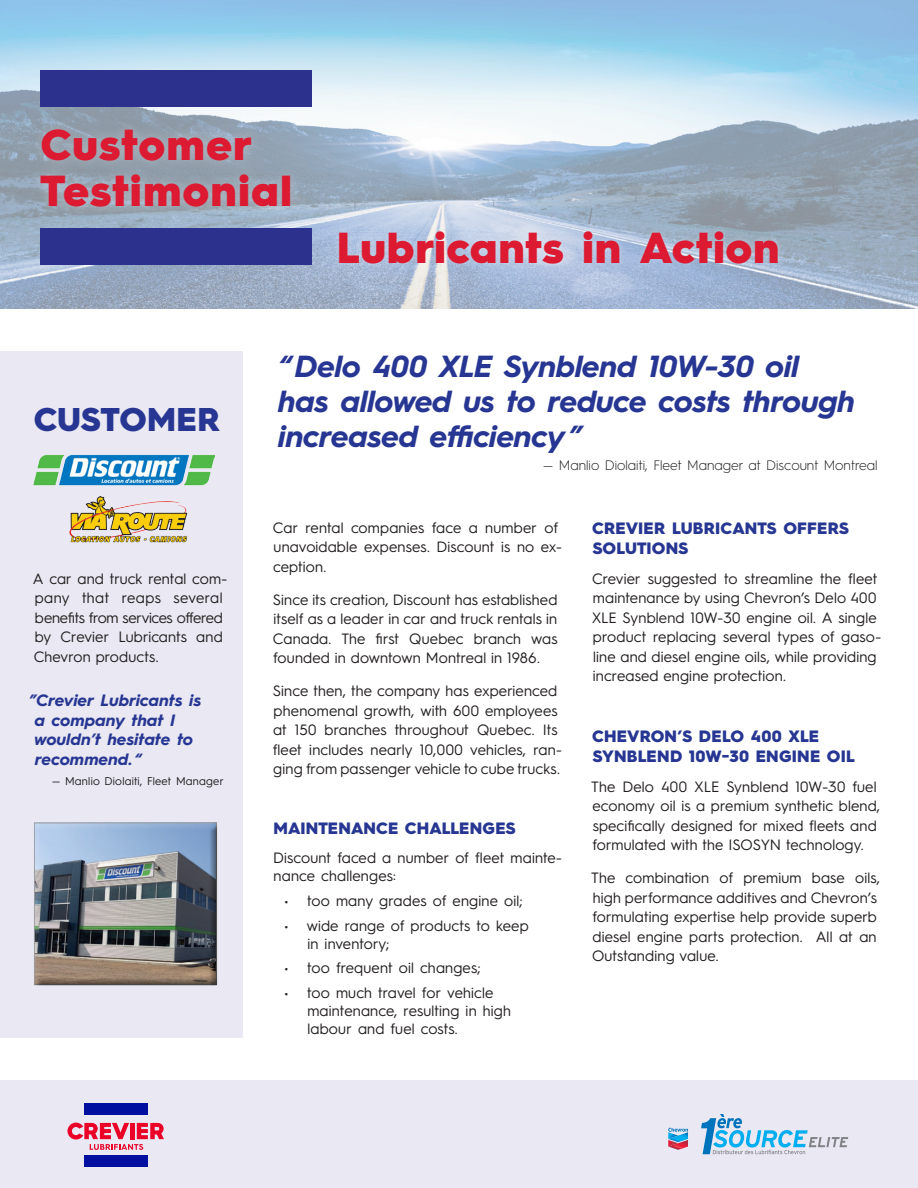
<style>
.page{position:relative;width:918px;height:1188px;background:#fff}
.page>*{position:absolute;margin:0;border:0;box-sizing:border-box;transform-origin:0 0}
.t1{font:900 43.5px "Hurme Geometric Sans 3";letter-spacing:.015em;color:#dc1a32}
.t2{font:900 33px "Hurme Geometric Sans 3";letter-spacing:.005em;color:#263692}
.t3{font:italic 700 30.6px/35.2px "Hurme Geometric Sans 3";letter-spacing:-.01em;color:#263692}
.sous-titre{font:900 16.5px/19.8px "Hurme Geometric Sans 3";letter-spacing:.01em;color:#263692}
.t4{font:italic 700 16.5px/19.8px "Hurme Geometric Sans 3";letter-spacing:.005em;color:#263692}
.texte{font:15px/19.5px "Hurme Geometric Sans 3";letter-spacing:.01em;color:#231f20}
.t5{font:300 13.8px "Hurme Geometric Sans 3";color:#231f20}
.t6{font:11.25px "Hurme Geometric Sans 3";letter-spacing:.025em;color:#231f20}
</style>
<div class="page">
<div style="left:0;top:351px;width:243px;height:687px;background:#e9e8f3"></div>
<img style="left:0;top:0;width:918px;height:309px">
<img style="left:34px;top:455px;width:180px;height:31px">
<img style="left:69px;top:496px;width:119px;height:47px">
<div style="left:40px;top:70px;width:272px;height:36px;background:#2b318d"></div>
<div style="left:40px;top:228px;width:272px;height:36px;background:#2b318d"></div>
<div style="left:29px;top:116px;width:274px;height:103px;background:#fff;opacity:.3"></div>
<div style="left:333px;top:225px;width:451px;height:44px;background:#fff;opacity:.3"></div>
<div style="left:33px;top:822px;width:186px;height:165px;background:#231f20;opacity:.75"></div>
<div style="left:0;top:1080px;width:918px;height:108px;background:#e9e8f3"></div>
<div style="left:84px;top:1103px;width:64px;height:12px;background:#000fa0"></div>
<div style="left:84px;top:1155px;width:64px;height:11px;background:#000fa0"></div>
<svg style="left:68px;top:1123px;width:96px;height:27px"></svg>
<svg style="left:668px;top:1128px;width:20px;height:22px"></svg>
<svg style="left:701px;top:1114px;width:147px;height:40px"></svg>
<p class="t1" style="left:41px;top:114px;width:213px">Customer</p>
<p class="t1" style="left:41px;top:160px;width:253px">Testimonial</p>
<p class="t1" style="left:337px;top:217px;width:444px">Lubricants in Action</p>
<p class="t2" style="left:34px;top:396px;width:188px">CUSTOMER</p>
<p class="texte" style="left:33px;top:568px;width:196px">A car and truck rental com&shy;pany that reaps several benefits from services offered by Crevier Lubricants and<br>Chevron products.</p>
<p class="t4" style="left:35px;top:689px;width:168px;text-indent:-5px">”Crevier Lubricants is a company that I wouldn’t hesitate to recommend. “</p>
<p class="t6" style="left:52px;top:774px;width:173px">— Manlio Diolaiti, Fleet Manager</p>
<p class="t3" style="left:279px;top:347px;width:578px">“Delo 400 XLE Synblend 10W-30 oil has allowed us to reduce costs through increased efficiency”</p>
<p class="t5" style="left:543px;top:456px;width:336px">— Manlio Diolaiti, Fleet Manager at Discount Montreal</p>
<p class="texte" style="left:273px;top:517px;width:291px">Car rental companies face a number of unavoidable expenses. Discount is no ex&shy;ception.</p>
<p class="texte" style="left:273px;top:589px;width:286px;text-align:justify">Since its creation, Discount has established itself as a leader in car and truck rentals in Canada. The first Quebec branch was founded in downtown Montreal in 1986.</p>
<p class="texte" style="left:273px;top:680px;width:291px">Since then, the company has experienced phenomenal growth, with 600 employees at 150 branches throughout Quebec. Its fleet includes nearly 10,000 vehicles, ran&shy;ging from passenger vehicle to cube trucks.</p>
<p class="sous-titre" style="left:274px;top:818px;width:244px">MAINTENANCE CHALLENGES</p>
<p class="texte" style="left:273px;top:848px;width:290px;line-height:18px">Discount faced a number of fleet mainte&shy;nance challenges:</p>
<p class="texte" style="left:285px;top:890px;width:240px">• too many grades of engine oil;</p>
<p class="texte" style="left:307px;top:915px;width:223px;line-height:18px;text-indent:-23px">• wide range of products to keep in inventory;</p>
<p class="texte" style="left:285px;top:957px;width:198px">• too frequent oil changes;</p>
<p class="texte" style="left:307px;top:983px;width:205px;line-height:18px;text-indent:-23px">• too much travel for vehicle maintenance, resulting in high labour and fuel costs.</p>
<p class="sous-titre" style="left:592px;top:517px;width:258px">CREVIER LUBRICANTS OFFERS<br>SOLUTIONS</p>
<p class="texte" style="left:592px;top:568px;width:291px">Crevier suggested to streamline the fleet maintenance by using Chevron’s Delo 400<br>XLE Synblend 10W-30 engine oil. A single product replacing several types of gaso&shy;line and diesel engine oils, while providing increased engine protection.</p>
<p class="sous-titre" style="left:592px;top:725px;width:264px">CHEVRON’S DELO 400 XLE<br>SYNBLEND 10W-30 ENGINE OIL</p>
<p class="texte" style="left:591px;top:776px;width:291px">The Delo 400 XLE Synblend 10W-30 fuel economy oil is a premium synthetic blend, specifically designed for mixed fleets and formulated with the ISOSYN technology.</p>
<p class="texte" style="left:591px;top:867px;width:291px">The combination of premium base oils, high performance additives and Chevron’s formulating expertise help provide superb diesel engine parts protection. All at an Outstanding value.</p>
</div>
